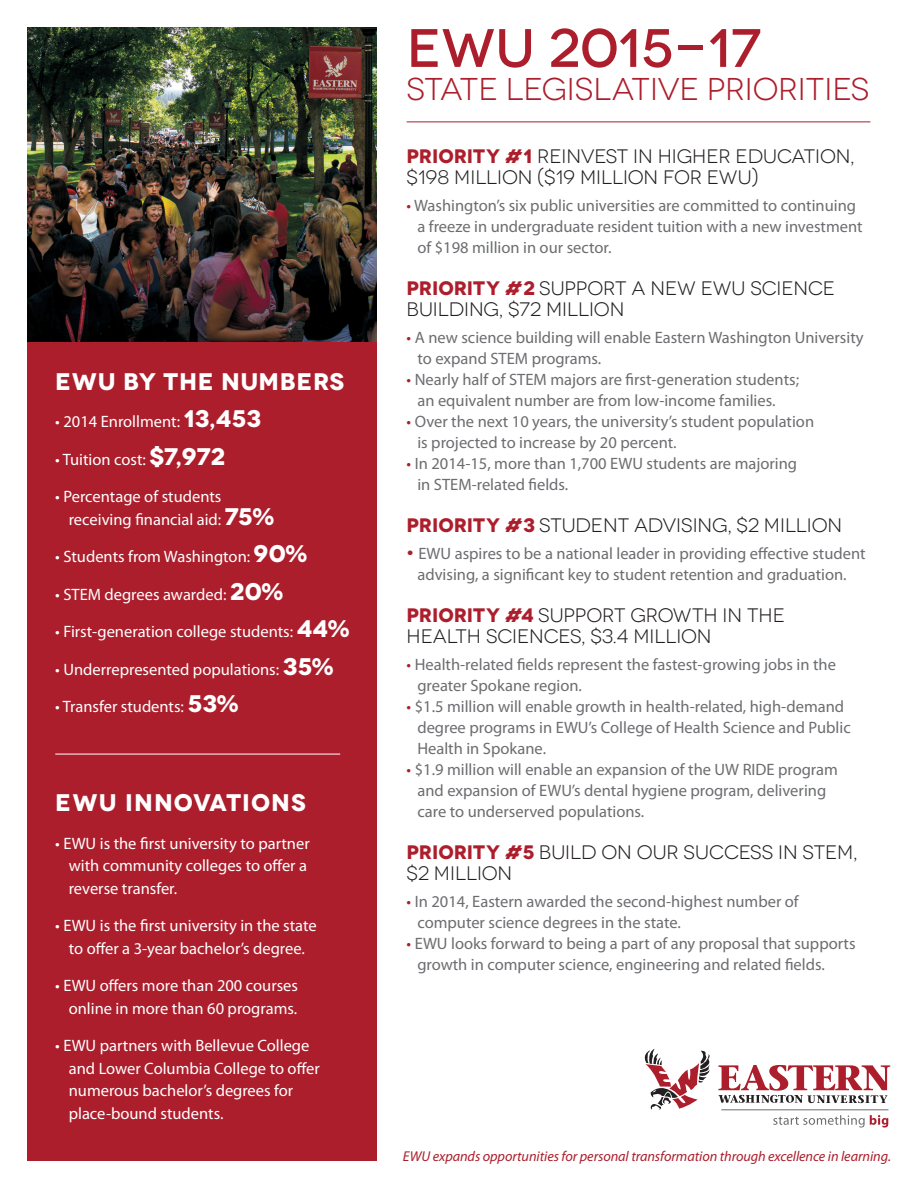
<style>
.page{position:relative;width:918px;height:1188px;background:#fff}
.page>*{position:absolute;margin:0;border:0;box-sizing:border-box;transform-origin:0 0}
.t1{font:500 54px "Novecentowide";color:#ac1e2c}
.t2{font:31.5px "Novecentowide";color:#ac1e2c}
.t3{font:700 24px "Novecentowide";letter-spacing:.03em;color:#fff}
.t4{font:19.5px/21px "Novecentowide";color:#231f20}
.t5{font:16.5px/21px "Myriad Pro";color:#6c6d70}
.t6{font:16.5px/22.5px "Myriad Pro";color:#fff}
.t7{font:italic 14.25px "Myriad Pro";letter-spacing:-.005em;color:#ac1e2c}
.s1{font-family:"Novecentowide";font-weight:700;font-size:24px}
.s2{font-weight:700;color:#ac1e2c}
.s3{color:#ac1e2c}
</style>
<div class="page">
<div style="left:27px;top:333px;width:350px;height:828px;background:#ac1e2c"></div>
<svg style="left:644px;top:1049px;width:66px;height:61px"></svg>
<svg style="left:773px;top:1115px;width:115px;height:13px"></svg>
<hr style="left:721px;top:1109px;width:167px;height:1px;background:#6c6d70">
<svg style="left:718px;top:1065px;width:172px;height:38px"></svg>
<img style="left:27px;top:27px;width:350px;height:314px">
<hr style="left:55px;top:754px;width:285px;height:1px;background:#fff">
<hr style="left:407px;top:122px;width:463px;height:1px;background:#ac1e2c">
<h3 class="t3" style="left:55px;top:366px;width:291px">EWU BY THE NUMBERS</h3>
<p class="t6" style="left:55px;top:410px;width:207px">• 2014 Enrollment: <span class="s1">13,453</span></p>
<p class="t6" style="left:55px;top:448px;width:172px">• Tuition cost: <span class="s1">$7,972</span></p>
<p class="t6" style="left:69px;top:485px;width:207px;text-indent:-13px">• Percentage of students receiving financial aid: <span class="s1">75%</span></p>
<p class="t6" style="left:55px;top:545px;width:253px">• Students from Washington: <span class="s1">90%</span></p>
<p class="t6" style="left:55px;top:583px;width:229px">• STEM degrees awarded: <span class="s1">20%</span></p>
<p class="t6" style="left:55px;top:620px;width:296px">• First-generation college students: <span class="s1">44%</span></p>
<p class="t6" style="left:55px;top:658px;width:280px">• Underrepresented populations: <span class="s1">35%</span></p>
<p class="t6" style="left:55px;top:695px;width:185px">• Transfer students: <span class="s1">53%</span></p>
<h3 class="t3" style="left:55px;top:788px;width:252px">EWU INNOVATIONS</h3>
<p class="t6" style="left:69px;top:832px;width:242px;text-indent:-13px">• EWU is the first university to partner with community colleges to offer a reverse transfer.</p>
<p class="t6" style="left:55px;top:914px;width:263px;text-align:center">• EWU is the first university in the state to offer a 3-year bachelor’s degree.</p>
<p class="t6" style="left:55px;top:974px;width:244px;text-align:right">• EWU offers more than 200 courses online in more than 60 programs.</p>
<p class="t6" style="left:69px;top:1034px;width:252px;text-indent:-13px">• EWU partners with Bellevue College and Lower Columbia College to offer numerous bachelor’s degrees for place-bound students.</p>
<h1 class="t1" style="left:407px;top:16px;width:356px">EWU 2015-17</h1>
<h2 class="t2" style="left:407px;top:71px;width:464px">STATE LEGISLATIVE PRIORITIES</h2>
<p class="t4" style="left:407px;top:146px;width:449px"><span class="s2">PRIORITY #1</span> REINVEST IN HIGHER EDUCATION, $198 MILLION ($19 MILLION FOR EWU)</p>
<p class="t5" style="left:417px;top:195px;width:447px;text-indent:-11px"><span class="s3">•</span> Washington’s six public universities are committed to continuing a freeze in undergraduate resident tuition with a new investment of $198 million in our sector.</p>
<p class="t4" style="left:407px;top:278px;width:430px"><span class="s2">PRIORITY #2</span> SUPPORT A NEW EWU SCIENCE<br>BUILDING, $72 MILLION</p>
<p class="t5" style="left:417px;top:327px;width:448px;text-indent:-11px"><span class="s3">•</span> A new science building will enable Eastern Washington University to expand STEM programs.</p>
<p class="t5" style="left:417px;top:369px;width:383px;text-indent:-11px"><span class="s3">•</span> Nearly half of STEM majors are first-generation students; an equivalent number are from low-income families.</p>
<p class="t5" style="left:417px;top:411px;width:398px;text-indent:-11px"><span class="s3">•</span> Over the next 10 years, the university’s student population is projected to increase by 20 percent.</p>
<p class="t5" style="left:417px;top:453px;width:381px;text-indent:-11px"><span class="s3">•</span> In 2014-15, more than 1,700 EWU students are majoring in STEM-related fields.</p>
<p class="t4" style="left:407px;top:515px;width:437px"><span class="s2">PRIORITY #3</span> STUDENT ADVISING, $2 MILLION</p>
<p class="t5" style="left:407px;top:543px;width:460px;text-align:center"><span class="s3">•</span> EWU aspires to be a national leader in providing effective student advising, a significant key to student retention and graduation.</p>
<p class="t4" style="left:407px;top:605px;width:380px"><span class="s2">PRIORITY #4</span> SUPPORT GROWTH IN THE<br>HEALTH SCIENCES, $3.4 MILLION</p>
<p class="t5" style="left:417px;top:654px;width:420px;text-indent:-11px"><span class="s3">•</span> Health-related fields represent the fastest-growing jobs in the greater Spokane region.</p>
<p class="t5" style="left:417px;top:696px;width:435px;text-indent:-11px"><span class="s3">•</span> $1.5 million will enable growth in health-related, high-demand degree programs in EWU’s College of Health Science and Public<br>Health in Spokane.</p>
<p class="t5" style="left:417px;top:759px;width:422px;text-indent:-11px"><span class="s3">•</span> $1.9 million will enable an expansion of the UW RIDE program and expansion of EWU’s dental hygiene program, delivering care to underserved populations.</p>
<p class="t4" style="left:407px;top:842px;width:452px"><span class="s2">PRIORITY #5</span> BUILD ON OUR SUCCESS IN STEM, $2 MILLION</p>
<p class="t5" style="left:417px;top:891px;width:383px;text-indent:-11px"><span class="s3">•</span> In 2014, Eastern awarded the second-highest number of computer science degrees in the state.</p>
<p class="t5" style="left:417px;top:933px;width:440px;text-indent:-11px"><span class="s3">•</span> EWU looks forward to being a part of any proposal that supports growth in computer science, engineering and related fields.</p>
<p class="t7" style="left:403px;top:1147px;width:490px">EWU expands opportunities for personal transformation through excellence in learning.</p>
</div>
